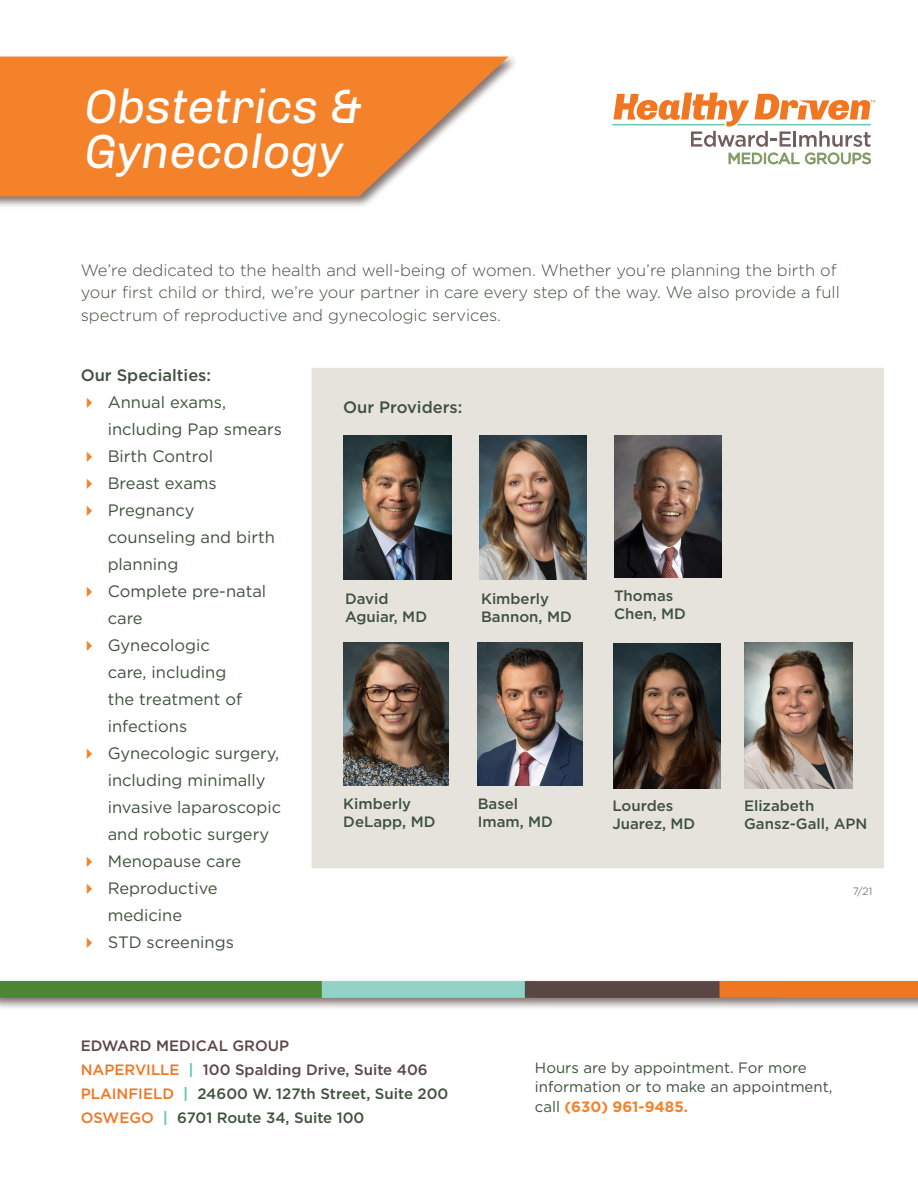
<style>
.page{position:relative;width:918px;height:1188px;background:#fff}
.page>*{position:absolute;margin:0;border:0;box-sizing:border-box;transform-origin:0 0}
.t1{font:italic 48px "Chivo";color:#fff}
.t2{font:16.5px/27px "Gotham";color:#3f513d}
.t3{font:300 16.5px/22.5px "Gotham";color:#3f513d}
.t4{font:500 16.5px "Gotham";color:#3f513d}
.t5{font:15.15px "Gotham";color:#819a63}
.t6{font:500 15px "Gotham";color:#3f513d}
.t7{font:15px "Gotham";color:#3f513d}
.t8{font:500 15px "Gotham";color:#594645}
.t9{font:700 15px "Gotham";color:#f4822b}
.t10{font:300 10.5px "Gotham";color:#3f513d}
.s1{color:#f4822b}
.s2{color:#f07622}
.s3{font-weight:700;color:#68c6b7}
.s4{font-weight:400;color:#3f513d}
</style>
<div class="page">
<div style="left:312px;top:368px;width:572px;height:500px;background:#e6e3dd"></div>
<img style="left:478px;top:643px;width:105px;height:142px">
<img style="left:615px;top:435px;width:107px;height:142px">
<img style="left:343px;top:435px;width:108px;height:145px">
<img style="left:744px;top:643px;width:109px;height:146px">
<img style="left:613px;top:643px;width:107px;height:145px">
<img style="left:479px;top:435px;width:107px;height:145px">
<img style="left:343px;top:643px;width:105px;height:142px">
<div style="left:0;top:53px;width:520px;height:156px;background:#594645;opacity:.75"></div>
<svg style="left:0;top:55px;width:512px;height:143px"></svg>
<hr style="left:612px;top:124px;width:113px;height:1px;background:#68c6b7">
<svg style="left:613px;top:93px;width:262px;height:54px"></svg>
<div style="left:0;top:978px;width:918px;height:32px;background:#594645;opacity:.75"></div>
<div style="left:0;top:981px;width:322px;height:17px;background:#4e8635"></div>
<div style="left:322px;top:981px;width:214px;height:17px;background:#92d3c8;border:2px solid #92d3c8"></div>
<div style="left:525px;top:981px;width:254px;height:17px;background:#594645;border:2px solid #594645"></div>
<div style="left:720px;top:981px;width:198px;height:17px;background:#f07622"></div>
<p class="t1" style="left:84px;top:78px;width:279px">Obstetrics &amp;</p>
<p class="t1" style="left:84px;top:123px;width:260px">Gynecology</p>
<p class="t5" style="left:728px;top:149px;width:145px">MEDICAL GROUPS</p>
<p class="t3" style="left:81px;top:258px;width:761px">We’re dedicated to the health and well-being of women. Whether you’re planning the birth of your first child or third, we’re your partner in care every step of the way. We also provide a full spectrum of reproductive and gynecologic services.</p>
<p class="t4" style="left:81px;top:364px;width:132px">Our Specialties:</p>
<p class="t2" style="left:108px;top:388px;width:176px;text-indent:-27px"><span class="s1">✔</span> Annual exams, including Pap smears</p>
<p class="t2" style="left:81px;top:442px;width:134px"><span class="s1">✔</span> Birth Control</p>
<p class="t2" style="left:81px;top:469px;width:138px"><span class="s1">✔</span> Breast exams</p>
<p class="t2" style="left:108px;top:496px;width:169px;text-indent:-27px"><span class="s1">✔</span> Pregnancy counseling and birth planning</p>
<p class="t2" style="left:108px;top:577px;width:160px;text-indent:-27px"><span class="s1">✔</span> Complete pre-natal care</p>
<p class="t2" style="left:108px;top:631px;width:136px;text-indent:-27px"><span class="s1">✔</span> Gynecologic care, including the treatment of infections</p>
<p class="t2" style="left:108px;top:739px;width:175px;text-indent:-27px"><span class="s1">✔</span> Gynecologic surgery, including minimally invasive laparoscopic and robotic surgery</p>
<p class="t2" style="left:81px;top:847px;width:162px"><span class="s1">✔</span> Menopause care</p>
<p class="t2" style="left:81px;top:874px;width:138px;text-align:center"><span class="s1">✔</span> Reproductive medicine</p>
<p class="t2" style="left:81px;top:928px;width:155px"><span class="s1">✔</span> STD screenings</p>
<p class="t4" style="left:343px;top:396px;width:121px">Our Providers:</p>
<p class="t6" style="left:345px;top:589px;width:45px">David</p>
<p class="t6" style="left:345px;top:607px;width:84px">Aguiar, MD</p>
<p class="t6" style="left:481px;top:589px;width:69px">Kimberly</p>
<p class="t6" style="left:481px;top:607px;width:92px">Bannon, MD</p>
<p class="t6" style="left:614px;top:586px;width:61px">Thomas</p>
<p class="t6" style="left:614px;top:604px;width:74px">Chen, MD</p>
<p class="t6" style="left:343px;top:794px;width:69px">Kimberly</p>
<p class="t6" style="left:343px;top:812px;width:94px">DeLapp, MD</p>
<p class="t6" style="left:478px;top:794px;width:42px">Basel</p>
<p class="t6" style="left:478px;top:812px;width:77px">Imam, MD</p>
<p class="t6" style="left:612px;top:796px;width:62px">Lourdes</p>
<p class="t6" style="left:612px;top:814px;width:84px">Juarez, MD</p>
<p class="t6" style="left:744px;top:796px;width:72px">Elizabeth</p>
<p class="t6" style="left:744px;top:814px;width:125px">Gansz-Gall, APN</p>
<p class="t10" style="left:853px;top:885px;width:21px">7/21</p>
<p class="t8" style="left:81px;top:1035px;width:210px">EDWARD MEDICAL GROUP</p>
<p class="t8" style="left:81px;top:1059px;width:349px"><span class="s2">NAPERVILLE</span> <span class="s3">|</span> 100 Spalding Drive, Suite 406</p>
<p class="t6" style="left:81px;top:1083px;width:369px"><span class="s2">PLAINFIELD</span> <span class="s3">|</span> 24600 W. 127th Street, Suite 200</p>
<p class="t6" style="left:81px;top:1107px;width:285px"><span class="s2">OSWEGO</span> <span class="s3">|</span> 6701 Route 34, Suite 100</p>
<p class="t7" style="left:535px;top:1058px;width:273px">Hours are by appointment. For more</p>
<p class="t7" style="left:535px;top:1077px;width:299px">information or to make an appointment,</p>
<p class="t9" style="left:535px;top:1096px;width:155px"><span class="s4">call</span> (630) 961-9485.</p>
</div>
